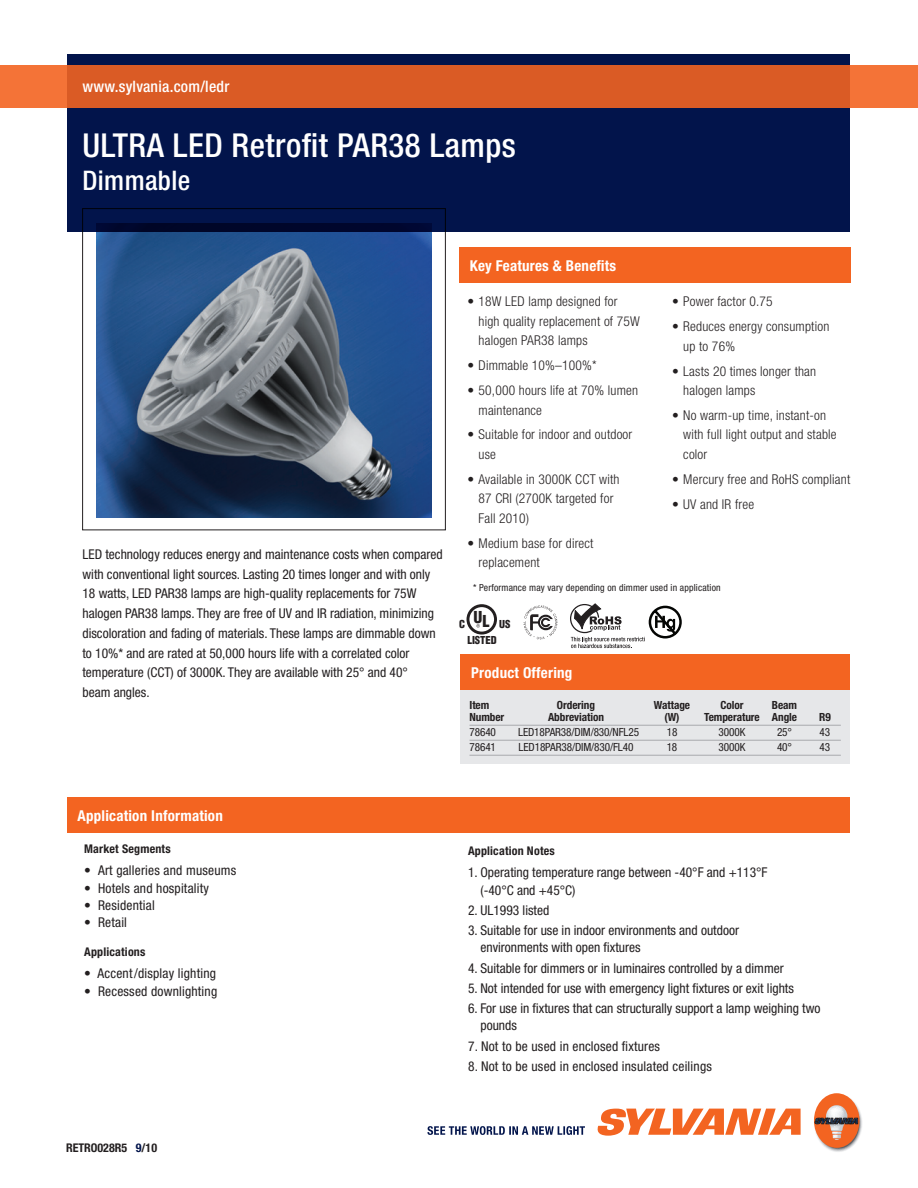
<style>
.page{position:relative;width:918px;height:1188px;background:#fff}
.page>*{position:absolute;margin:0;border:0;box-sizing:border-box;transform-origin:0 0}
.Title_glowhead_22__4{font:500 condensed 33px "Helvetica Neue";letter-spacing:.015em;color:#fff}
.Title_glowhead_22__4-2{font:500 condensed 27px "Helvetica Neue";letter-spacing:.015em;color:#fff}
.A4_03_Title_URL_10_5{font:500 condensed 15.75px "Helvetica Neue";letter-spacing:.015em;color:#fff}
.Section_head_10_13_1{font:700 condensed 15px "Helvetica Neue";letter-spacing:.015em;color:#fff}
.Application_copy_9_1{font:condensed 13.5px/17.2px "Helvetica Neue";color:#231f20}
.A4_22_Box_copy_bulle{font:300 condensed 13.5px/19.5px "Helvetica Neue";letter-spacing:.015em;color:#231f20}
.A4_21_Box_copy_9_13{font:condensed 13.5px/19.8px "Helvetica Neue";color:#231f20}
.A4_20_Box_copy_head{font:700 condensed 12px "Helvetica Neue";letter-spacing:.015em;color:#231f20}
.A4_25_Table_copy_7_5{font:condensed 11.25px "Helvetica Neue";letter-spacing:-.01em;color:#231f20}
.A4_25_Table_copy_7_5-2{font:700 condensed 11.25px "Helvetica Neue";letter-spacing:-.005em;color:#231f20}
.t1{font:900 condensed 10.65px/16.6px "Helvetica";letter-spacing:-.01em;color:#231f20;text-align:center}
.A4_32_Footnote_6_5_8{font:condensed 9.75px "Helvetica Neue";letter-spacing:.015em;color:#231f20}
.s1{font-size:16.05px}
.s2{color:#02144b}
</style>
<div class="page">
<div style="left:460px;top:684px;width:390px;height:80px;background:#e6e7e9"></div>
<div style="left:68px;top:54px;width:782px;height:178px;background:#02144b"></div>
<div style="left:82px;top:209px;width:364px;height:321px;border:1px solid #231f20"></div>
<svg style="left:0;top:65px;width:918px;height:43px;background:#dd5e27"></svg>
<hr style="left:470px;top:725px;width:371px;height:1px;background:#a8a9ad">
<hr style="left:470px;top:740px;width:371px;height:1px;background:#a8a9ad">
<hr style="left:470px;top:755px;width:371px;height:1px;background:#a8a9ad">
<div style="left:67px;top:797px;width:783px;height:36px;background:#f36421"></div>
<div style="left:459px;top:248px;width:391px;height:35px;background:#f36421"></div>
<div style="left:460px;top:654px;width:390px;height:36px;background:#f36421"></div>
<img style="left:96px;top:224px;width:336px;height:294px">
<svg style="left:597px;top:1109px;width:204px;height:27px"></svg>
<svg style="left:814px;top:1093px;width:48px;height:59px"></svg>
<svg style="left:427px;top:1126px;width:158px;height:9px"></svg>
<div style="left:467px;top:604px;width:30px;height:31px;border:3px solid #231f20;border-radius:50%"></div>
<svg style="left:476px;top:624px;width:4px;height:4px"></svg>
<svg style="left:523px;top:605px;width:34px;height:34px"></svg>
<svg style="left:570px;top:604px;width:112px;height:44px"></svg>
<p class="A4_03_Title_URL_10_5" style="left:82px;top:77px;width:148px">www.sylvania.com/ledr</p>
<p class="Title_glowhead_22__4" style="left:82px;top:126px;width:435px">ULTRA LED Retrofit PAR38 Lamps</p>
<p class="Title_glowhead_22__4-2" style="left:82px;top:165px;width:109px">Dimmable</p>
<p class="A4_21_Box_copy_9_13" style="left:82px;top:544px;width:362px">LED technology reduces energy and maintenance costs when compared with conventional light sources. Lasting 20 times longer and with only 18 watts, LED PAR38 lamps are high-quality replacements for 75W halogen PAR38 lamps. They are free of UV and IR radiation, minimizing discoloration and fading of materials. These lamps are dimmable down to 10%* and are rated at 50,000 hours life with a correlated color temperature (CCT) of 3000K. They are available with 25° and 40°<br>beam angles.</p>
<p class="Section_head_10_13_1" style="left:470px;top:257px;width:148px">Key Features &amp; Benefits</p>
<p class="A4_22_Box_copy_bulle" style="left:479px;top:292px;width:163px;text-indent:-11px">• 18W LED lamp designed for high quality replacement of 75W halogen PAR38 lamps</p>
<p class="A4_22_Box_copy_bulle" style="left:468px;top:356px;width:131px">• Dimmable 10%–100%*</p>
<p class="A4_22_Box_copy_bulle" style="left:479px;top:380px;width:161px;text-indent:-11px">• 50,000 hours life at 70% lumen maintenance</p>
<p class="A4_22_Box_copy_bulle" style="left:479px;top:425px;width:155px;text-indent:-11px">• Suitable for indoor and outdoor use</p>
<p class="A4_22_Box_copy_bulle" style="left:479px;top:469px;width:143px;text-indent:-11px">• Available in 3000K CCT with<br>87 CRI (2700K targeted for<br>Fall 2010)</p>
<p class="A4_22_Box_copy_bulle" style="left:479px;top:533px;width:117px;text-indent:-11px">• Medium base for direct replacement</p>
<p class="A4_22_Box_copy_bulle" style="left:672px;top:292px;width:102px">• Power factor 0.75</p>
<p class="A4_22_Box_copy_bulle" style="left:683px;top:317px;width:148px;text-indent:-11px">• Reduces energy consumption up to 76%</p>
<p class="A4_22_Box_copy_bulle" style="left:683px;top:361px;width:134px;text-indent:-11px">• Lasts 20 times longer than halogen lamps</p>
<p class="A4_22_Box_copy_bulle" style="left:683px;top:405px;width:155px;text-indent:-11px">• No warm-up time, instant-on with full light output and stable color</p>
<p class="A4_22_Box_copy_bulle" style="left:672px;top:469px;width:180px">• Mercury free and RoHS compliant</p>
<p class="A4_22_Box_copy_bulle" style="left:672px;top:494px;width:83px">• UV and IR free</p>
<p class="A4_32_Footnote_6_5_8" style="left:473px;top:582px;width:249px">* Performance may vary depending on dimmer used in application</p>
<p class="t1" style="left:459px;top:615px;width:53px">C <sup>U</sup><span class="s1">L</span> US<br>LISTED</p>
<p class="Section_head_10_13_1" style="left:471px;top:663px;width:103px">Product Offering</p>
<p class="A4_25_Table_copy_7_5-2" style="left:470px;top:698px;width:21px">Item</p>
<p class="A4_25_Table_copy_7_5-2" style="left:557px;top:698px;width:40px">Ordering</p>
<p class="A4_25_Table_copy_7_5-2" style="left:654px;top:698px;width:38px">Wattage</p>
<p class="A4_25_Table_copy_7_5-2" style="left:720px;top:698px;width:25px">Color</p>
<p class="A4_25_Table_copy_7_5-2" style="left:772px;top:698px;width:27px">Beam</p>
<p class="A4_25_Table_copy_7_5-2" style="left:470px;top:710px;width:36px">Number</p>
<p class="A4_25_Table_copy_7_5-2" style="left:548px;top:710px;width:58px">Abbreviation</p>
<p class="A4_25_Table_copy_7_5-2" style="left:664px;top:710px;width:134px">(W) Temperature Angle</p>
<p class="A4_25_Table_copy_7_5-2" style="left:819px;top:710px;width:13px">R9</p>
<p class="A4_25_Table_copy_7_5" style="left:470px;top:726px;width:28px">78640</p>
<p class="A4_25_Table_copy_7_5" style="left:518px;top:726px;width:123px">LED18PAR38/DIM/830/NFL25</p>
<p class="A4_25_Table_copy_7_5" style="left:667px;top:726px;width:12px">18</p>
<p class="A4_25_Table_copy_7_5" style="left:719px;top:726px;width:28px">3000K</p>
<p class="A4_25_Table_copy_7_5" style="left:777px;top:726px;width:17px">25°</p>
<p class="A4_25_Table_copy_7_5" style="left:820px;top:726px;width:12px">43</p>
<p class="A4_25_Table_copy_7_5" style="left:470px;top:741px;width:28px">78641</p>
<p class="A4_25_Table_copy_7_5" style="left:519px;top:741px;width:116px">LED18PAR38/DIM/830/FL40</p>
<p class="A4_25_Table_copy_7_5" style="left:667px;top:741px;width:12px">18</p>
<p class="A4_25_Table_copy_7_5" style="left:719px;top:741px;width:28px">3000K</p>
<p class="A4_25_Table_copy_7_5" style="left:777px;top:741px;width:17px">40°</p>
<p class="A4_25_Table_copy_7_5" style="left:820px;top:741px;width:12px">43</p>
<p class="Section_head_10_13_1" style="left:78px;top:807px;width:147px">Application Information</p>
<p class="A4_20_Box_copy_head" style="left:84px;top:841px;width:88px">Market Segments</p>
<p class="Application_copy_9_1" style="left:84px;top:862px;width:154px">• Art galleries and museums</p>
<p class="Application_copy_9_1" style="left:84px;top:879px;width:126px">• Hotels and hospitality</p>
<p class="Application_copy_9_1" style="left:84px;top:896px;width:72px">• Residential</p>
<p class="Application_copy_9_1" style="left:84px;top:914px;width:44px">• Retail</p>
<p class="A4_20_Box_copy_head" style="left:84px;top:944px;width:63px">Applications</p>
<p class="Application_copy_9_1" style="left:84px;top:965px;width:133px">• Accent/display lighting</p>
<p class="Application_copy_9_1" style="left:84px;top:982px;width:135px">• Recessed downlighting</p>
<p class="A4_20_Box_copy_head" style="left:468px;top:843px;width:88px">Application Notes</p>
<p class="Application_copy_9_1" style="left:480px;top:864px;width:289px;text-indent:-12px">1. Operating temperature range between -40°F and +113°F (-40°C and +45°C)</p>
<p class="Application_copy_9_1" style="left:468px;top:901px;width:83px">2. UL1993 listed</p>
<p class="Application_copy_9_1" style="left:480px;top:922px;width:260px;text-indent:-12px">3. Suitable for use in indoor environments and outdoor environments with open fixtures</p>
<p class="Application_copy_9_1" style="left:468px;top:959px;width:317px">4. Suitable for dimmers or in luminaires controlled by a dimmer</p>
<p class="Application_copy_9_1" style="left:468px;top:979px;width:327px">5. Not intended for use with emergency light fixtures or exit lights</p>
<p class="Application_copy_9_1" style="left:480px;top:1000px;width:342px;text-indent:-12px">6. For use in fixtures that can structurally support a lamp weighing two pounds</p>
<p class="Application_copy_9_1" style="left:468px;top:1037px;width:194px">7. Not to be used in enclosed fixtures</p>
<p class="Application_copy_9_1" style="left:468px;top:1057px;width:245px">8. Not to be used in enclosed insulated ceilings</p>
<p class="A4_20_Box_copy_head" style="left:66px;top:1140px;width:93px">RETRO028R5 <span class="s2">9</span>/10</p>
</div>
